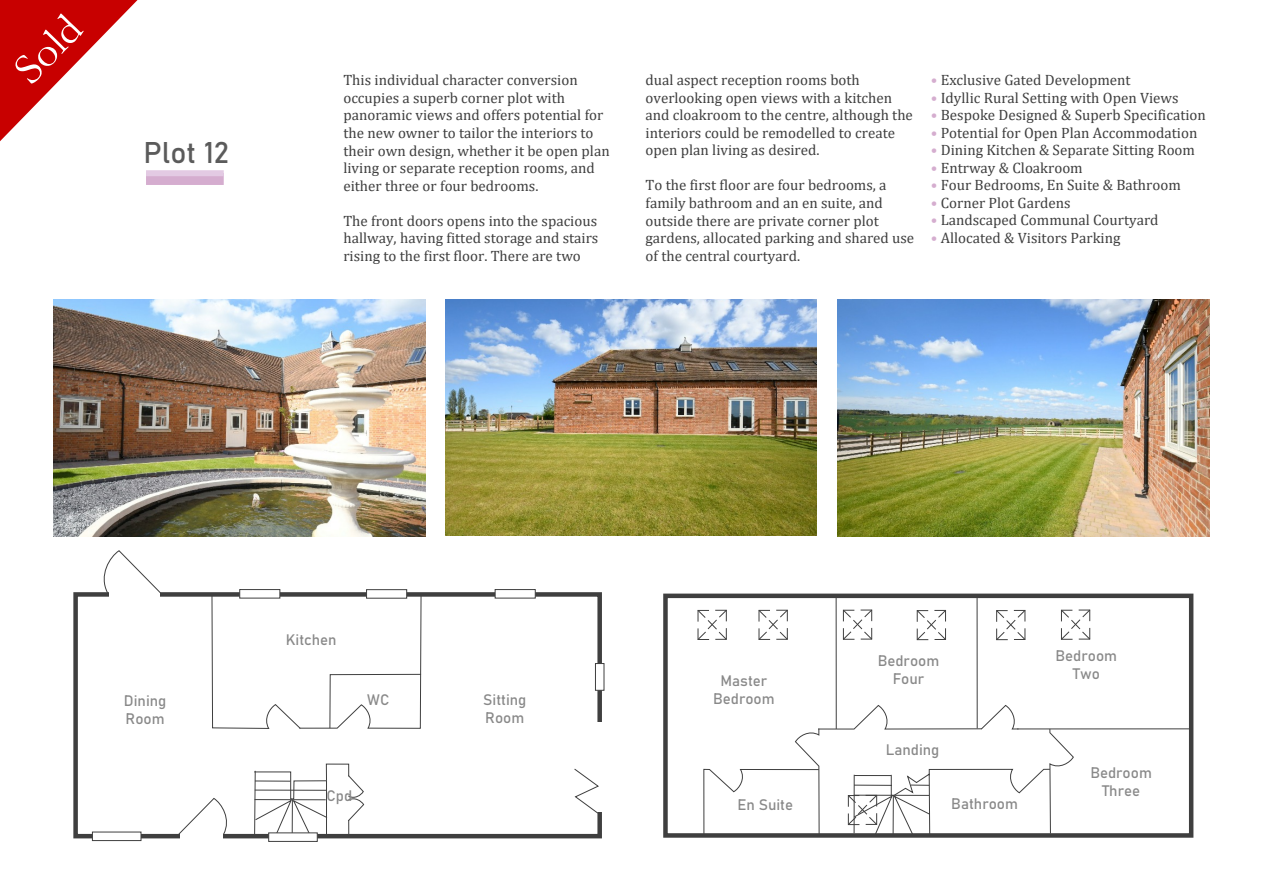
<style>
.page{position:relative;width:1263px;height:893px;background:#fff}
.page>*{position:absolute;margin:0;border:0;box-sizing:border-box;transform-origin:0 0}
.t1{font:43.95px "Garamond";color:#fff}
.t2{font:29.55px "Bahnschrift";color:#5b5b5b}
.t3{font:15px/17.5px "Cambria";color:#3f3f3f}
.t4{font:15px/18.1px "Bahnschrift";color:#898989;text-align:center}
.s1{color:#d5adcf}
</style>
<div class="page">
<img style="left:54px;top:300px;width:371px;height:236px">
<img style="left:445px;top:299px;width:372px;height:237px">
<img style="left:838px;top:300px;width:371px;height:236px">
<div style="left:73px;top:592px;width:529px;height:246px;border:4px solid #3f3f3f"></div>
<hr style="left:75px;top:594px;width:1px;height:242px;background:#3f3f3f">
<div style="left:109px;top:584px;width:50px;height:22px;background:#fff"></div>
<svg style="left:98px;top:550px;width:63px;height:43px"></svg>
<div style="left:495px;top:589px;width:40px;height:9px;background:#fff;border:1px solid #3f3f3f"></div>
<div style="left:366px;top:589px;width:41px;height:9px;background:#fff;border:1px solid #3f3f3f"></div>
<div style="left:239px;top:589px;width:41px;height:9px;background:#fff;border:1px solid #3f3f3f"></div>
<div style="left:180px;top:827px;width:42px;height:19px;background:#fff"></div>
<svg style="left:178px;top:798px;width:53px;height:37px"></svg>
<div style="left:92px;top:832px;width:49px;height:9px;background:#fff;border:1px solid #3f3f3f"></div>
<div style="left:595px;top:663px;width:9px;height:27px;background:#fff;border:1px solid #3f3f3f"></div>
<div style="left:591px;top:722px;width:15px;height:90px;background:#fff"></div>
<svg style="left:574px;top:768px;width:25px;height:46px"></svg>
<svg style="left:211px;top:593px;width:210px;height:136px"></svg>
<svg style="left:254px;top:764px;width:110px;height:74px"></svg>
<div style="left:663px;top:594px;width:530px;height:244px;border:4px solid #3f3f3f"></div>
<svg style="left:758px;top:609px;width:30px;height:31px"></svg>
<svg style="left:697px;top:609px;width:30px;height:31px"></svg>
<hr style="left:836px;top:596px;width:1px;height:133px;background:#3f3f3f">
<hr style="left:1017px;top:729px;width:175px;height:1px;background:#3f3f3f">
<div style="left:146px;top:173px;width:78px;height:12px;background:#d5adcf"></div>
<div style="left:146px;top:170px;width:78px;height:6px;background:#e3cae3"></div>
<div style="left:268px;top:833px;width:49px;height:9px;background:#fff;border:1px solid #3f3f3f"></div>
<svg style="left:843px;top:609px;width:29px;height:31px"></svg>
<svg style="left:916px;top:610px;width:30px;height:30px"></svg>
<svg style="left:996px;top:610px;width:30px;height:30px"></svg>
<svg style="left:1061px;top:609px;width:29px;height:31px"></svg>
<hr style="left:977px;top:597px;width:1px;height:131px;background:#3f3f3f">
<svg style="left:703px;top:705px;width:371px;height:131px"></svg>
<svg style="left:0;top:0;width:138px;height:141px"></svg>
<h1 class="t1" style="left:10px;top:66px;width:78px;rotate:-46deg">Sold</h1>
<h2 class="t2" style="left:143px;top:140px;width:87px">Plot 12</h2>
<p class="t3" style="left:343px;top:72px;width:268px">This individual character conversion occupies a superb corner plot with panoramic views and offers potential for the new owner to tailor the interiors to their own design, whether it be open plan living or separate reception rooms, and either three or four bedrooms.</p>
<p class="t3" style="left:343px;top:213px;width:256px;text-align:justify">The front doors opens into the spacious hallway, having fitted storage and stairs rising to the first floor. There are two</p>
<p class="t3" style="left:645px;top:72px;width:269px">dual aspect reception rooms both overlooking open views with a kitchen and cloakroom to the centre, although the interiors could be remodelled to create open plan living as desired.</p>
<p class="t3" style="left:645px;top:178px;width:270px">To the first floor are four bedrooms, a family bathroom and an en suite, and outside there are private corner plot gardens, allocated parking and shared use of the central courtyard.</p>
<p class="t3" style="left:931px;top:72px;width:201px"><span class="s1">•</span> Exclusive Gated Development</p>
<p class="t3" style="left:931px;top:90px;width:249px"><span class="s1">•</span> Idyllic Rural Setting with Open Views</p>
<p class="t3" style="left:931px;top:107px;width:277px"><span class="s1">•</span> Bespoke Designed &amp; Superb Specification</p>
<p class="t3" style="left:931px;top:125px;width:268px"><span class="s1">•</span> Potential for Open Plan Accommodation</p>
<p class="t3" style="left:931px;top:142px;width:266px"><span class="s1">•</span> Dining Kitchen &amp; Separate Sitting Room</p>
<p class="t3" style="left:931px;top:160px;width:153px"><span class="s1">•</span> Entrway &amp; Cloakroom</p>
<p class="t3" style="left:931px;top:177px;width:252px"><span class="s1">•</span> Four Bedrooms, En Suite &amp; Bathroom</p>
<p class="t3" style="left:931px;top:195px;width:141px"><span class="s1">•</span> Corner Plot Gardens</p>
<p class="t3" style="left:931px;top:213px;width:229px"><span class="s1">•</span> Landscaped Communal Courtyard</p>
<p class="t3" style="left:931px;top:230px;width:191px"><span class="s1">•</span> Allocated &amp; Visitors Parking</p>
<p class="t4" style="left:286px;top:632px;width:52px">Kitchen</p>
<p class="t4" style="left:124px;top:692px;width:44px;text-align:left">Dining<br>Room</p>
<p class="t4" style="left:483px;top:691px;width:45px;text-align:left">Sitting<br>Room</p>
<p class="t4" style="left:367px;top:691px;width:24px">WC</p>
<p class="t4" style="left:326px;top:788px;width:27px">Cpd</p>
<p class="t4" style="left:713px;top:672px;width:63px">Master<br>Bedroom</p>
<p class="t4" style="left:737px;top:796px;width:57px">En Suite</p>
<p class="t4" style="left:878px;top:653px;width:63px">Bedroom<br>Four</p>
<p class="t4" style="left:886px;top:741px;width:55px">Landing</p>
<p class="t4" style="left:951px;top:795px;width:68px">Bathroom</p>
<p class="t4" style="left:1055px;top:647px;width:63px">Bedroom<br>Two</p>
<p class="t4" style="left:1090px;top:764px;width:63px">Bedroom<br>Three</p>
</div>
